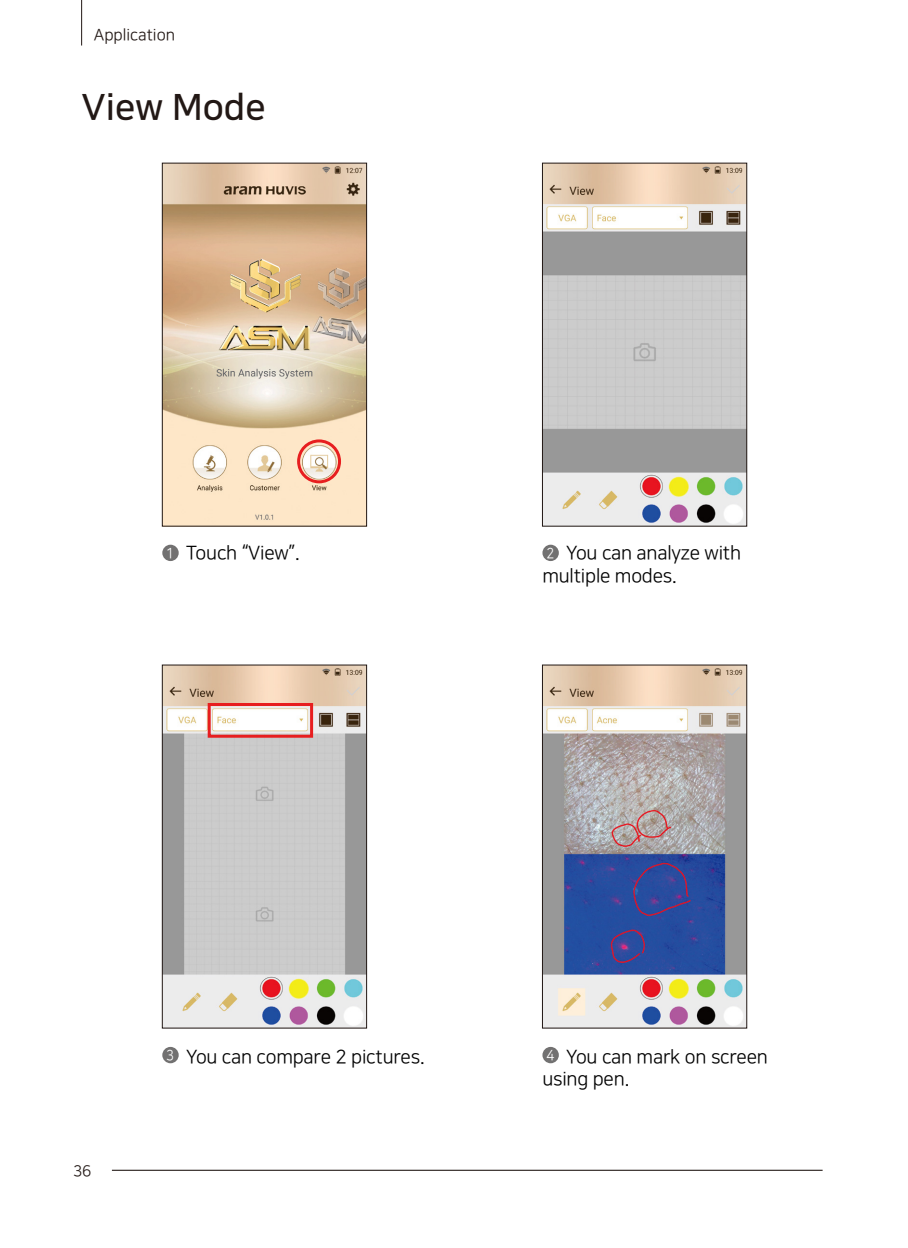
<style>
.page{position:relative;width:908px;height:1248px;background:#fff}
.page>*{position:absolute;margin:0;border:0;box-sizing:border-box;transform-origin:0 0}
.t1{font:36px "Nanum Square B";color:#221815}
.t2{font:19px/22.8px "Nanum Square R";letter-spacing:-.01em;color:#000}
.t3{font:16px "Nanum Square R";color:#221815}
.t4{font:15.4px "Nanum Square R";color:#221815}
.t5{font:14.6px "Nanum Square R";color:#fff;scale:.9 1}
</style>
<div class="page">
<hr style="left:112px;top:1169px;width:710px;height:1px;background:#221815">
<img style="left:164px;top:705px;width:201px;height:321px">
<img style="left:544px;top:705px;width:200px;height:321px">
<img style="left:544px;top:204px;width:200px;height:320px">
<div style="left:162px;top:544px;width:17px;height:17px;background:#727171;border-radius:50%"></div>
<div style="left:542px;top:544px;width:16px;height:17px;background:#727171;border-radius:50%"></div>
<div style="left:162px;top:1046px;width:17px;height:17px;background:#727171;border-radius:50%"></div>
<div style="left:542px;top:1046px;width:16px;height:17px;background:#727171;border-radius:50%"></div>
<img style="left:544px;top:165px;width:200px;height:39px">
<img style="left:544px;top:666px;width:200px;height:39px">
<img style="left:164px;top:666px;width:201px;height:39px">
<img style="left:164px;top:165px;width:201px;height:359px">
<div style="left:162px;top:163px;width:205px;height:363px;border:1px solid #221815"></div>
<div style="left:542px;top:163px;width:204px;height:363px;border:1px solid #221815"></div>
<div style="left:162px;top:664px;width:205px;height:364px;border:1px solid #221815"></div>
<div style="left:542px;top:664px;width:204px;height:364px;border:1px solid #221815"></div>
<hr style="left:81px;top:0;width:1px;height:46px;background:#221815">
<div style="left:207px;top:703px;width:106px;height:34px;border:3px solid #e71e1f"></div>
<div style="left:297px;top:439px;width:44px;height:44px;border:3px solid #e71e1f;border-radius:50%"></div>
<p class="t3" style="left:94px;top:26px;width:83px">Application</p>
<h1 class="t1" style="left:82px;top:88px;width:185px">View Mode</h1>
<p class="t2" style="left:186px;top:542px;width:115px">Touch “View”.</p>
<p class="t2" style="left:542px;top:542px;width:200px;text-indent:24px">You can analyze with multiple modes.</p>
<p class="t5" style="left:166px;top:545px;width:10px">1</p>
<p class="t5" style="left:546px;top:545px;width:10px">2</p>
<p class="t4" style="left:73px;top:1162px;width:20px">36</p>
<p class="t2" style="left:186px;top:1045px;width:240px">You can compare 2 pictures.</p>
<p class="t2" style="left:542px;top:1045px;width:227px;text-indent:24px">You can mark on screen using pen.</p>
<p class="t5" style="left:166px;top:1047px;width:10px">3</p>
<p class="t5" style="left:546px;top:1047px;width:10px">4</p>
</div>
